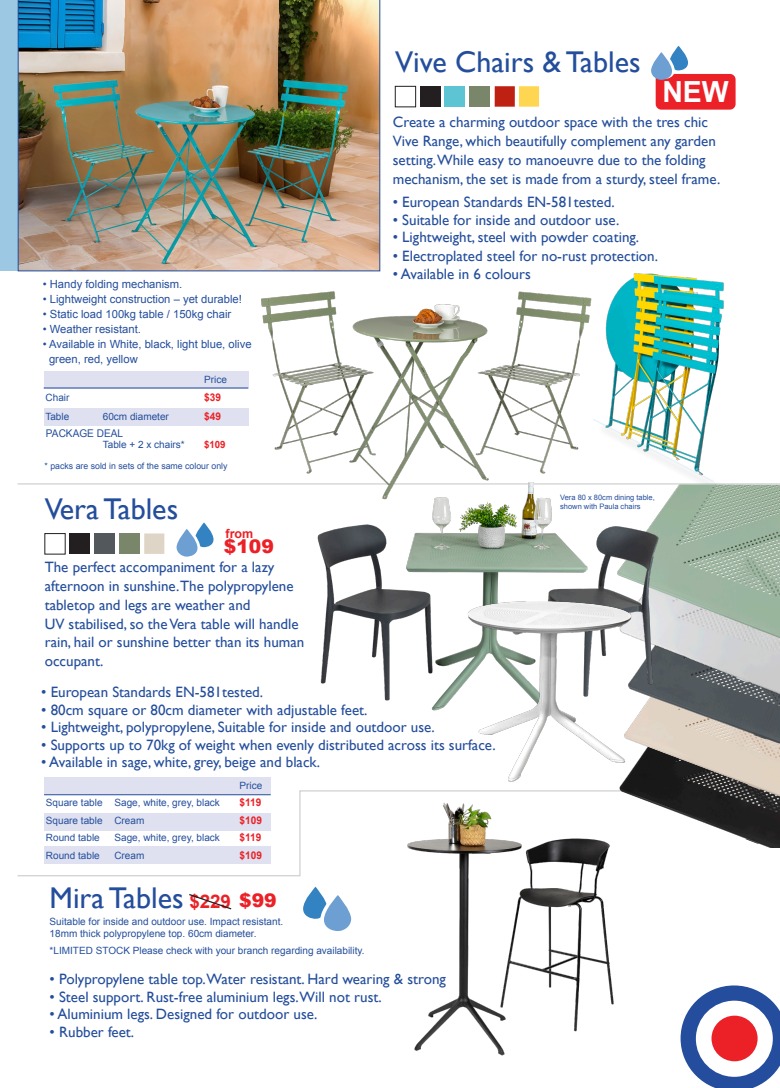
<style>
.page{position:relative;width:780px;height:1088px;background:#fff}
.page>*{position:absolute;margin:0;border:0;box-sizing:border-box;transform-origin:0 0}
.t1{font:30px "Gill Sans";color:#244e9c}
.t2{font:700 29.12px "Arial";color:#fff}
.t3{font:700 18.75px "Arial";color:#ec2127}
.t4{font:900 18.75px "Arial";color:#ec2127}
.t5{font:15px/18.8px "Gill Sans";color:#244e9c}
.t6{font:700 12.5px "Arial";color:#ec2127}
.t7{font:11.25px "Arial";color:#244e9c}
.t8{font:700 10.62px "Arial";color:#ec2127;scale:.95 1}
.t9{font:10.62px "Arial";color:#244e9c;scale:.95 1}
.t10{font:10px "Arial";color:#244e9c}
.t11{font:700 10px "Arial";color:#ec2127}
.t12{font:8.75px "Arial";color:#244e9c}
.t13{font:7.5px "Arial";color:#244e9c}
.s1{font-weight:900}
</style>
<div class="page">
<div style="left:44px;top:777px;width:227px;height:18px;background:#dfe1f0"></div>
<div style="left:655px;top:74px;width:80px;height:36px;background:#ec2127;border-radius:6px"></div>
<div style="left:0;top:0;width:18px;height:271px;background:#9dc8e3"></div>
<svg style="left:651px;top:46px;width:37px;height:34px"></svg>
<hr style="left:18px;top:483px;width:762px;height:1px;background:#cfd0d2">
<svg style="left:17px;top:790px;width:598px;height:87px"></svg>
<img style="left:600px;top:273px;width:124px;height:194px">
<div style="left:395px;top:86px;width:20px;height:21px;border:1px solid #231f20"></div>
<div style="left:420px;top:86px;width:20px;height:21px;background:#231f20"></div>
<div style="left:445px;top:86px;width:20px;height:21px;background:#5dc4d3"></div>
<div style="left:470px;top:86px;width:20px;height:21px;background:#79866a"></div>
<div style="left:494px;top:86px;width:21px;height:21px;background:#be2112"></div>
<div style="left:519px;top:86px;width:20px;height:21px;background:#fed652"></div>
<div style="left:44px;top:371px;width:204px;height:18px;background:#dfe1f0"></div>
<div style="left:44px;top:408px;width:204px;height:17px;background:#dfe1f0"></div>
<img style="left:18px;top:0;width:362px;height:271px">
<hr style="left:44px;top:388px;width:204px;height:1px;background:#244e9c">
<div style="left:70px;top:534px;width:20px;height:20px;background:#231f20"></div>
<div style="left:94px;top:533px;width:21px;height:21px;background:#53585c"></div>
<div style="left:119px;top:533px;width:21px;height:21px;background:#79866a"></div>
<div style="left:144px;top:533px;width:20px;height:21px;background:#ded5c6"></div>
<img style="left:615px;top:790px;width:165px;height:58px">
<img style="left:620px;top:744px;width:160px;height:53px">
<img style="left:645px;top:695px;width:135px;height:49px">
<img style="left:674px;top:467px;width:106px;height:228px">
<img style="left:674px;top:484px;width:106px;height:154px">
<img style="left:317px;top:483px;width:357px;height:238px">
<svg style="left:176px;top:522px;width:37px;height:35px"></svg>
<img style="left:253px;top:291px;width:347px;height:213px">
<svg style="left:303px;top:887px;width:48px;height:44px"></svg>
<svg style="left:189px;top:894px;width:43px;height:16px"></svg>
<img style="left:387px;top:801px;width:228px;height:255px">
<svg style="left:680px;top:985px;width:100px;height:103px"></svg>
<div style="left:695px;top:1000px;width:77px;height:77px;background:#fff;border-radius:50%"></div>
<div style="left:711px;top:1015px;width:46px;height:46px;background:#ec2127;border-radius:50%"></div>
<img style="left:415px;top:590px;width:230px;height:200px">
<p class="t7" style="left:43px;top:277px;width:141px">• Handy folding mechanism.</p>
<p class="t7" style="left:43px;top:292px;width:201px">• Lightweight construction – yet durable!</p>
<p class="t7" style="left:43px;top:307px;width:190px">• Static load 100kg table / 150kg chair</p>
<p class="t7" style="left:43px;top:322px;width:100px">• Weather resistant.</p>
<p class="t7" style="left:43px;top:337px;width:210px">• Available in White, black, light blue, olive</p>
<p class="t7" style="left:49px;top:352px;width:90px">green, red, yellow</p>
<p class="t10" style="left:204px;top:373px;width:24px">Price</p>
<p class="t10" style="left:46px;top:391px;width:25px">Chair</p>
<p class="t8" style="left:204px;top:390px;width:19px">$39</p>
<p class="t10" style="left:45px;top:409px;width:25px">Table</p>
<p class="t10" style="left:103px;top:409px;width:68px">60cm diameter</p>
<p class="t8" style="left:204px;top:409px;width:19px">$49</p>
<p class="t10" style="left:103px;top:438px;width:83px">Table + 2 x chairs*</p>
<p class="t11" style="left:204px;top:437px;width:23px">$109</p>
<p class="t9" style="left:46px;top:426px;width:83px">PACKAGE DEAL</p>
<p class="t12" style="left:45px;top:460px;width:184px">* packs are sold in sets of the same colour only</p>
<p class="t1" style="left:45px;top:491px;width:135px">Vera Tables</p>
<p class="t6" style="left:225px;top:525px;width:29px">from</p>
<p class="t4" style="left:224px;top:533px;width:52px">$109</p>
<p class="t1" style="left:395px;top:45px;width:247px">Vive Chairs &amp; Tables</p>
<p class="t2" style="left:662px;top:73px;width:68px">NEW</p>
<p class="t5" style="left:393px;top:113px;width:329px">Create a charming outdoor space with the tres chic Vive Range, which beautifully complement any garden setting.While easy to manoeuvre due to the folding mechanism, the set is made from a sturdy, steel frame.</p>
<p class="t5" style="left:393px;top:193px;width:223px">• European Standards EN-581tested.</p>
<p class="t5" style="left:393px;top:210px;width:228px">• Suitable for inside and outdoor use.</p>
<p class="t5" style="left:393px;top:228px;width:248px">• Lightweight, steel with powder coating.</p>
<p class="t5" style="left:393px;top:246px;width:267px">• Electroplated steel for no-rust protection.</p>
<p class="t5" style="left:393px;top:264px;width:139px">• Available in 6 colours</p>
<p class="t13" style="left:560px;top:492px;width:96px">Vera 80 x 80cm dining table,</p>
<p class="t13" style="left:560px;top:501px;width:82px">shown with Paula chairs</p>
<p class="t5" style="left:45px;top:558px;width:261px">The perfect accompaniment for a lazy afternoon in sunshine.The polypropylene tabletop and legs are weather and<br>UV stabilised, so the Vera table will handle rain, hail or sunshine better than its human occupant.</p>
<p class="t5" style="left:41px;top:682px;width:223px">• European Standards EN-581tested.</p>
<p class="t5" style="left:41px;top:700px;width:328px">• 80cm square or 80cm diameter with adjustable feet.</p>
<p class="t5" style="left:41px;top:717px;width:395px">• Lightweight, polypropylene, Suitable for inside and outdoor use.</p>
<p class="t5" style="left:41px;top:735px;width:456px">• Supports up to 70kg of weight when evenly distributed across its surface.</p>
<p class="t5" style="left:41px;top:752px;width:280px">• Available in sage, white, grey, beige and black.</p>
<p class="t10" style="left:239px;top:779px;width:24px">Price</p>
<p class="t10" style="left:46px;top:796px;width:175px">Square table Sage, white, grey, black</p>
<p class="t8" style="left:239px;top:796px;width:25px">$119</p>
<p class="t10" style="left:46px;top:814px;width:100px">Square table Cream</p>
<p class="t8" style="left:239px;top:813px;width:25px">$109</p>
<p class="t10" style="left:46px;top:831px;width:55px">Round table</p>
<p class="t10" style="left:114px;top:831px;width:107px">Sage, white, grey, black</p>
<p class="t8" style="left:239px;top:831px;width:25px">$119</p>
<p class="t10" style="left:46px;top:849px;width:55px">Round table</p>
<p class="t10" style="left:114px;top:849px;width:31px">Cream</p>
<p class="t8" style="left:239px;top:848px;width:25px">$109</p>
<p class="t1" style="left:50px;top:880px;width:135px">Mira Tables</p>
<p class="t3" style="left:189px;top:888px;width:89px">$229 <span class="s1">$99</span></p>
<p class="t10" style="left:50px;top:944px;width:316px">*LIMITED STOCK Please check with your branch regarding availability.</p>
<p class="t5" style="left:50px;top:969px;width:398px">• Polypropylene table top.Water resistant. Hard wearing &amp; strong</p>
<p class="t5" style="left:50px;top:987px;width:333px">• Steel support. Rust-free aluminium legs.Will not rust.</p>
<p class="t5" style="left:50px;top:1004px;width:269px">• Aluminium legs. Designed for outdoor use.</p>
<p class="t5" style="left:50px;top:1022px;width:86px">• Rubber feet.</p>
<p class="t10" style="left:50px;top:915px;width:235px">Suitable for inside and outdoor use. Impact resistant.</p>
<p class="t10" style="left:50px;top:927px;width:208px">18mm thick polypropylene top. 60cm diameter.</p>
</div>
